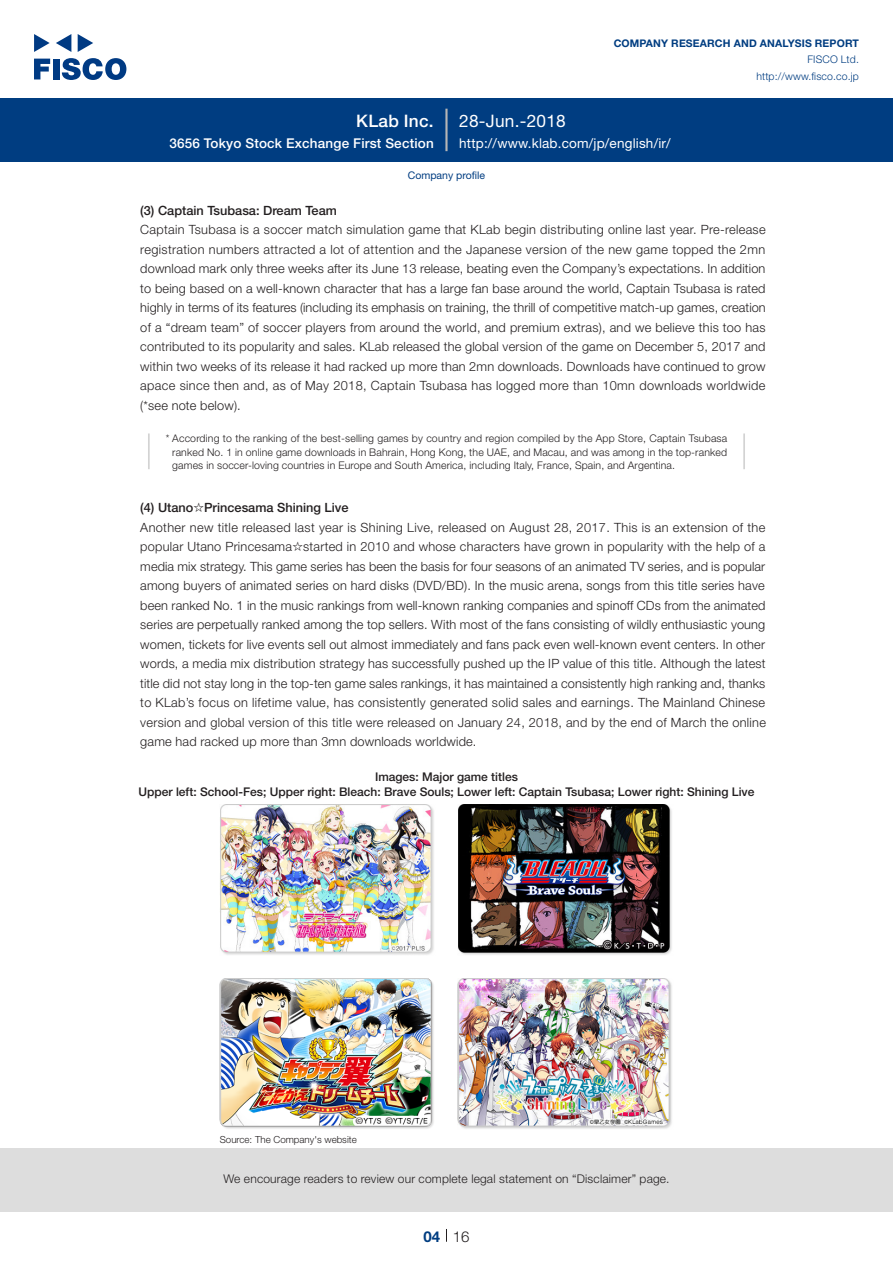
<style>
.page{position:relative;width:893px;height:1263px;background:#fff}
.page>*{position:absolute;margin:0;border:0;box-sizing:border-box;transform-origin:0 0}
.t1{font:17.25px "Helvetica Neue LT Std";letter-spacing:.015em;color:#fff}
.t2{font:500 17.25px "Helvetica Neue LT Std";letter-spacing:.015em;color:#fff}
.t3{font:300 15px "Helvetica Neue LT Std";color:#231f20}
.t4{font:700 15px "Helvetica Neue LT Std";color:#003d81}
.t5{font:13.5px "Helvetica Neue LT Std";letter-spacing:.015em;color:#fff}
.t6{font:500 13.5px "Helvetica Neue LT Std";letter-spacing:.015em;color:#fff}
.本文3mm_e{font:300 12.75px/19.5px "Helvetica Neue LT Std";letter-spacing:.015em;color:#231f20;text-align:justify}
.小タイトル3mm_e{font:500 12.75px "Helvetica Neue LT Std";color:#231f20}
.チャートタイトル_e{font:500 12px/15px "Helvetica Neue LT Std";color:#231f20;text-align:center}
.t7{font:300 12px "Helvetica Neue LT Std";letter-spacing:.015em;color:#231f20}
.t8{font:300 10.5px/13.5px "Helvetica Neue LT Std";letter-spacing:.015em;color:#231f20;text-align:justify}
.t9{font:700 10.5px "Helvetica Neue LT Std";letter-spacing:.015em;color:#003d81}
.t10{font:300 10.5px/16.5px "Helvetica Neue LT Std";letter-spacing:.015em;color:#003d81;text-align:right}
.ヘッダー_e{font:10.5px "Helvetica Neue LT Std";color:#003d81}
.表組み基本スタイル_en{font:300 9.75px "Helvetica Neue LT Std";color:#231f20}
</style>
<div class="page">
<div style="left:0;top:1148px;width:893px;height:64px;background:#ddd"></div>
<svg style="left:34px;top:59px;width:16px;height:20px"></svg>
<div style="left:53px;top:59px;width:6px;height:20px;background:#003a83"></div>
<svg style="left:62px;top:58px;width:64px;height:22px"></svg>
<svg style="left:34px;top:34px;width:16px;height:18px"></svg>
<svg style="left:78px;top:34px;width:15px;height:18px"></svg>
<svg style="left:56px;top:34px;width:15px;height:18px"></svg>
<div style="left:0;top:98px;width:893px;height:64px;background:#003d81"></div>
<hr style="left:445px;top:109px;width:3px;height:42px;background:#b5b5b6">
<svg style="left:446px;top:1229px;width:1px;height:13px"></svg>
<hr style="left:148px;top:433px;width:2px;height:36px;background:#d3d3d3">
<hr style="left:743px;top:433px;width:2px;height:36px;background:#d3d3d3">
<img style="left:220px;top:804px;width:214px;height:151px">
<img style="left:458px;top:804px;width:214px;height:151px">
<img style="left:220px;top:978px;width:214px;height:151px">
<img style="left:457px;top:978px;width:215px;height:151px">
<h1 class="t2" style="left:356px;top:110px;width:79px">KLab Inc.</h1>
<p class="t6" style="left:169px;top:135px;width:266px">3656 Tokyo Stock Exchange First Section</p>
<h1 class="t1" style="left:459px;top:110px;width:108px">28-Jun.-2018</h1>
<p class="t9" style="left:614px;top:37px;width:247px">COMPANY RESEARCH AND ANALYSIS REPORT</p>
<p class="t10" style="left:756px;top:51px;width:104px">FISCO Ltd. http://www.fisco.co j p.</p>
<p class="t5" style="left:459px;top:135px;width:213px">http://www.klab.com j p/ /english /i r/</p>
<p class="ヘッダー_e" style="left:408px;top:169px;width:79px">Company profile</p>
<p class="小タイトル3mm_e" style="left:140px;top:203px;width:198px">3( ) Captain Tsubasa: Dream Team</p>
<p class="本文3mm_e" style="left:140px;top:220px;width:627px">Captain Tsubasa is a soccer match simulation game that KLab begin distributing online last year. Pre-release registration numbers attracted a lot of attention and the Japanese version of the new game topped the 2mn download mark only three weeks after its June 13 release, beating even the Company s’ expectations In. addition to being based on a well-known character that has a large fan base around the world, Captain Tsubasa is rated highly in terms of its features (including its emphasis on training, the thrill of competitive match-up games, creation of a “dream team” of soccer players from around the world, and premium extras ,) and we believe this too has contributed to its popularity and sales. KLab released the global version of the game on December 5, 2017 and within two weeks of its release it had racked up more than 2mn downloads. Downloads have continued to grow apace since then and, as of May 2018, Captain Tsubasa has logged more than 10mn downloads worldwide (*see note below .(</p>
<p class="t8" style="left:172px;top:431px;width:557px;text-indent:-6px">* According to the ranking of the best-selling games by country and region compiled by the App Store, Captain Tsubasa ranked No in1. online game downloads in Bahrain, Hong Kong, the UAE, and Macau, and was among in the top-ranked games in soccer-loving countries in Europe and South America, including Italy, France, Spain, and Argentina.</p>
<p class="小タイトル3mm_e" style="left:140px;top:500px;width:210px">4( ) Utano•Princesama Shining Live</p>
<p class="本文3mm_e" style="left:140px;top:517px;width:627px">Another new title released last year is Shining Live, released on August 28, 2017. This is an extension of the popular Utano Princesama•started in 2010 and whose characters have grown in popularity with the help of a media mix strategy. This game series has been the basis for four seasons of an animated TV series, and is popular among buyers of animated series on hard disks (DVD/BD I n.) the music arena, songs from this title series have been ranked No in1. the music rankings from well-known ranking companies and spinoff CDs from the animated series are perpetually ranked among the top sellers. With most of the fans consisting of wildly enthusiastic young women, tickets for live events sell out almost immediately and fans pack even well-known event centers In. other words a, media mix distribution strategy has successfully pushed up the IP value of this title. Although the latest title did not stay long in the top-ten game sales rankings it, has maintained a consistently high ranking and, thanks to KLab s’ focus on lifetime value, has consistently generated solid sales and earnings. The Mainland Chinese version and global version of this title were released on January 24, 2018, and by the end of March the online game had racked up more than 3mn downloads worldwide.</p>
<p class="チャートタイトル_e" style="left:138px;top:769px;width:618px">Images: Major game titles<br>Upper left: School-Fes; Upper right: Bleach: Brave Souls; Lower left: Captain Tsubasa; Lower right: Shining Live</p>
<p class="表組み基本スタイル_en" style="left:220px;top:1133px;width:138px">Source: The Company s' website</p>
<p class="t7" style="left:223px;top:1171px;width:448px">We encourage readers to review our complete legal statement on “Disclaimer” page.</p>
<p class="t4" style="left:423px;top:1227px;width:18px">04</p>
<p class="t3" style="left:453px;top:1227px;width:18px">16</p>
</div>
